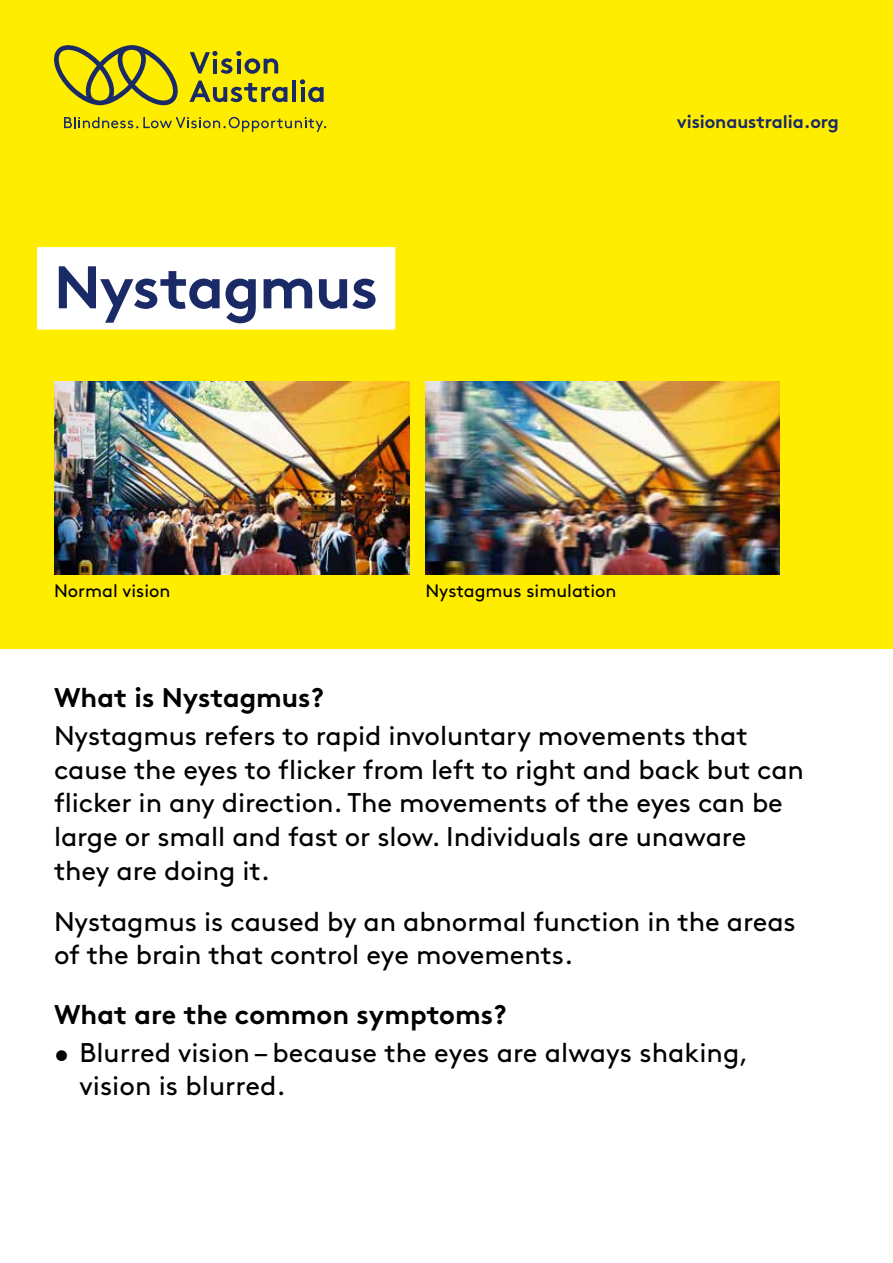
<style>
.page{position:relative;width:893px;height:1263px;background:#fff}
.page>*{position:absolute;margin:0;border:0;box-sizing:border-box;transform-origin:0 0}
.t1{font:700 60px "Brown Pro";letter-spacing:-.02em;color:#192a67}
.t2{font:27px/33.8px "Brown Pro";letter-spacing:-.005em;color:#000}
.t3{font:700 27px "Brown Pro";color:#000}
.t4{font:18px "Brown Pro";color:#000}
.t5{font:700 18px "Brown Pro";letter-spacing:-.005em;color:#192a67}
</style>
<div class="page">
<div style="left:0;top:0;width:893px;height:648px;background:#ffed00"></div>
<svg style="left:190px;top:51px;width:88px;height:23px"></svg>
<svg style="left:189px;top:81px;width:98px;height:21px"></svg>
<hr style="left:292px;top:80px;width:4px;height:22px;background:#192a67">
<svg style="left:300px;top:79px;width:24px;height:23px"></svg>
<svg style="left:64px;top:117px;width:262px;height:15px"></svg>
<svg style="left:54px;top:45px;width:124px;height:60px"></svg>
<div style="left:37px;top:247px;width:358px;height:83px;background:#fff"></div>
<img style="left:425px;top:382px;width:354px;height:192px">
<img style="left:54px;top:382px;width:355px;height:192px">
<h1 class="t1" style="left:54px;top:239px;width:326px">Nystagmus</h1>
<p class="t5" style="left:677px;top:107px;width:164px">visionaustralia.org</p>
<p class="t4" style="left:54px;top:577px;width:118px">Normal vision</p>
<p class="t4" style="left:425px;top:577px;width:193px">Nystagmus simulation</p>
<h2 class="t3" style="left:54px;top:675px;width:272px">What is Nystagmus?</h2>
<p class="t2" style="left:54px;top:716px;width:751px">Nystagmus refers to rapid involuntary movements that cause the eyes to flicker from left to right and back but can flicker in any direction. The movements of the eyes can be large or small and fast or slow. Individuals are unaware they are doing it.</p>
<p class="t2" style="left:54px;top:902px;width:743px">Nystagmus is caused by an abnormal function in the areas of the brain that control eye movements.</p>
<h2 class="t3" style="left:54px;top:992px;width:454px">What are the common symptoms?</h2>
<p class="t2" style="left:80px;top:1033px;width:670px;text-indent:-26px">• Blurred vision – because the eyes are always shaking, vision is blurred.</p>
</div>
